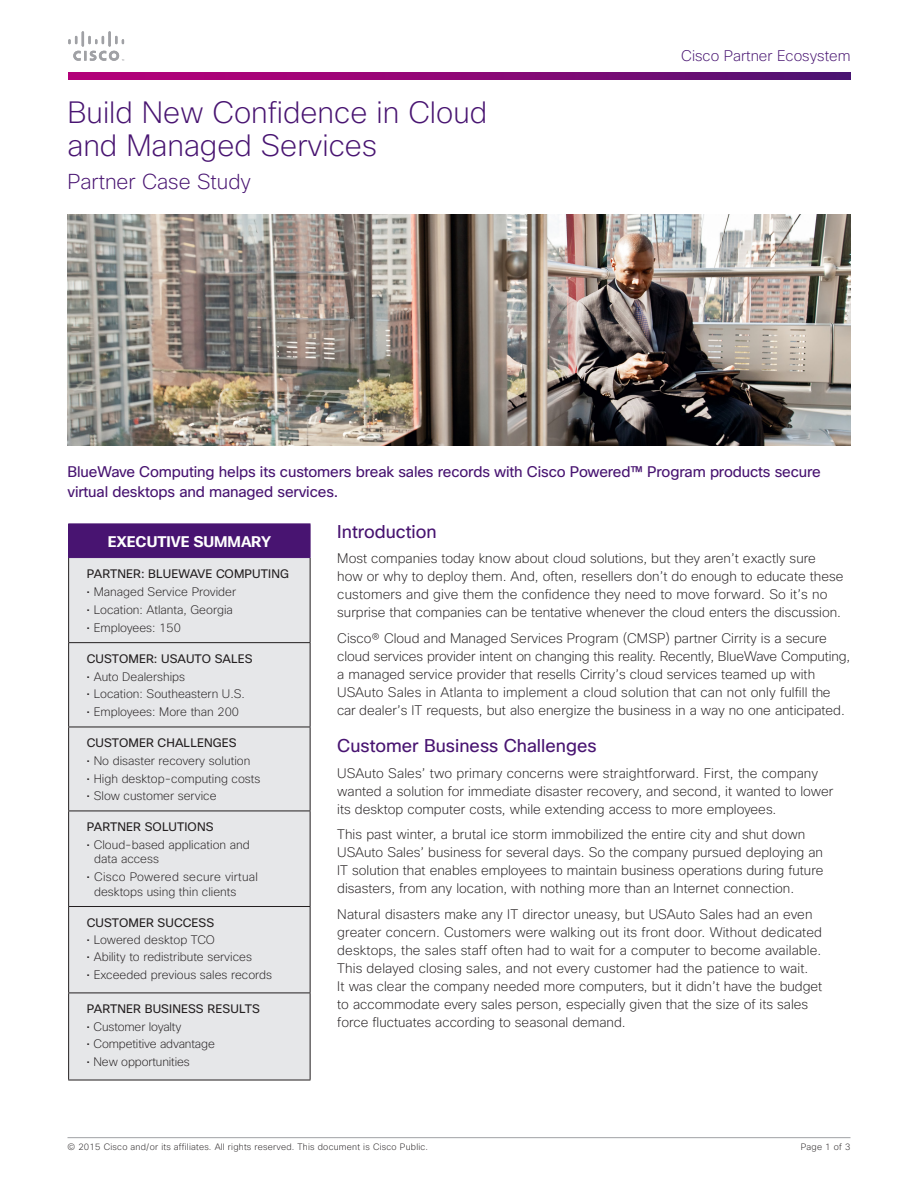
<style>
.page{position:relative;width:918px;height:1188px;background:#fff}
.page>*{position:absolute;margin:0;border:0;box-sizing:border-box;transform-origin:0 0}
.t1{font:200 30px/33px "Cisco Sans";color:#481471}
.t2{font:200 21px "Cisco Sans";color:#481471}
.t3{font:18px "Cisco Sans";color:#481471}
.t4{font:15px/19.5px "Cisco Sans";letter-spacing:-.01em;color:#481471}
.t5{font:200 15px "Cisco Sans";color:#481471}
.t6{font:700 15px "Cisco Sans";color:#fff}
.t7{font:200 13.5px/18px "Cisco Sans";color:#231f20}
.t8{font:200 12px/14.7px "Cisco Sans";color:#231f20}
.t9{font:12px "Cisco Sans";letter-spacing:.01em;color:#231f20}
.t10{font:200 9px "Cisco Sans";letter-spacing:.025em;color:#231f20}
</style>
<div class="page">
<svg style="left:68px;top:73px;width:782px;height:6px;background:#890875"></svg>
<svg style="left:68px;top:31px;width:56px;height:30px"></svg>
<hr style="left:68px;top:1137px;width:782px;height:1px;background:#a0a1a5">
<img style="left:68px;top:215px;width:782px;height:231px">
<div style="left:69px;top:524px;width:241px;height:34px;background:#481471"></div>
<div style="left:69px;top:558px;width:241px;height:522px;background:#e6e7e9"></div>
<hr style="left:68px;top:558px;width:1px;height:84px;background:#231f20">
<hr style="left:310px;top:558px;width:1px;height:84px;background:#231f20">
<hr style="left:68px;top:642px;width:242px;height:1px;background:#231f20">
<hr style="left:68px;top:643px;width:1px;height:84px;background:#231f20">
<hr style="left:310px;top:643px;width:1px;height:84px;background:#231f20">
<hr style="left:68px;top:727px;width:242px;height:1px;background:#231f20">
<hr style="left:68px;top:727px;width:1px;height:84px;background:#231f20">
<hr style="left:310px;top:727px;width:1px;height:84px;background:#231f20">
<hr style="left:68px;top:811px;width:242px;height:1px;background:#231f20">
<hr style="left:68px;top:811px;width:1px;height:95px;background:#231f20">
<hr style="left:310px;top:811px;width:1px;height:95px;background:#231f20">
<hr style="left:68px;top:906px;width:242px;height:1px;background:#231f20">
<hr style="left:68px;top:907px;width:1px;height:86px;background:#231f20">
<hr style="left:310px;top:907px;width:1px;height:86px;background:#231f20">
<hr style="left:68px;top:993px;width:242px;height:1px;background:#231f20">
<hr style="left:68px;top:993px;width:1px;height:87px;background:#231f20">
<hr style="left:310px;top:993px;width:1px;height:87px;background:#231f20">
<hr style="left:68px;top:1080px;width:242px;height:1px;background:#231f20">
<hr style="left:68px;top:524px;width:1px;height:33px;background:#481471">
<hr style="left:310px;top:524px;width:1px;height:33px;background:#481471">
<hr style="left:68px;top:557px;width:242px;height:1px;background:#481471">
<h1 class="t1" style="left:68px;top:97px;width:421px">Build New Confidence in Cloud and Managed Services</h1>
<h2 class="t2" style="left:68px;top:168px;width:185px">Partner Case Study</h2>
<p class="t5" style="left:681px;top:46px;width:171px">Cisco Partner Ecosystem</p>
<p class="t4" style="left:68px;top:463px;width:755px">BlueWave Computing helps its customers break sales records with Cisco Powered™ Program products secure virtual desktops and managed services.</p>
<p class="t6" style="left:108px;top:532px;width:165px">EXECUTIVE SUMMARY</p>
<p class="t9" style="left:87px;top:566px;width:204px">PARTNER: BLUEWAVE COMPUTING</p>
<p class="t8" style="left:87px;top:585px;width:151px">• Managed Service Provider</p>
<p class="t8" style="left:87px;top:603px;width:148px">• Location: Atlanta, Georgia</p>
<p class="t8" style="left:87px;top:621px;width:96px">• Employees: 150</p>
<p class="t9" style="left:87px;top:651px;width:167px">CUSTOMER: USAUTO SALES</p>
<p class="t8" style="left:87px;top:669px;width:100px">• Auto Dealerships</p>
<p class="t8" style="left:87px;top:687px;width:160px">• Location: Southeastern U.S.</p>
<p class="t8" style="left:87px;top:705px;width:154px">• Employees: More than 200</p>
<p class="t9" style="left:87px;top:735px;width:152px">CUSTOMER CHALLENGES</p>
<p class="t8" style="left:87px;top:754px;width:165px">• No disaster recovery solution</p>
<p class="t8" style="left:87px;top:771px;width:175px">• High desktop-computing costs</p>
<p class="t8" style="left:87px;top:789px;width:131px">• Slow customer service</p>
<p class="t9" style="left:87px;top:819px;width:128px">PARTNER SOLUTIONS</p>
<p class="t8" style="left:94px;top:838px;width:157px;text-indent:-8px">• Cloud-based application and data access</p>
<p class="t8" style="left:94px;top:870px;width:165px;text-indent:-8px">• Cisco Powered secure virtual desktops using thin clients</p>
<p class="t9" style="left:87px;top:915px;width:129px">CUSTOMER SUCCESS</p>
<p class="t8" style="left:87px;top:933px;width:130px">• Lowered desktop TCO</p>
<p class="t8" style="left:87px;top:950px;width:167px">• Ability to redistribute services</p>
<p class="t8" style="left:87px;top:967px;width:187px">• Exceeded previous sales records</p>
<p class="t9" style="left:87px;top:1001px;width:175px">PARTNER BUSINESS RESULTS</p>
<p class="t8" style="left:87px;top:1020px;width:96px">• Customer loyalty</p>
<p class="t8" style="left:87px;top:1037px;width:130px">• Competitive advantage</p>
<p class="t8" style="left:87px;top:1055px;width:105px">• New opportunities</p>
<h3 class="t3" style="left:337px;top:520px;width:101px">Introduction</h3>
<p class="t7" style="left:337px;top:550px;width:508px">Most companies today know about cloud solutions, but they aren’t exactly sure how or why to deploy them. And, often, resellers don’t do enough to educate these customers and give them the confidence they need to move forward. So it’s no surprise that companies can be tentative whenever the cloud enters the discussion.</p>
<p class="t7" style="left:337px;top:630px;width:515px">Cisco® Cloud and Managed Services Program (CMSP) partner Cirrity is a secure cloud services provider intent on changing this reality. Recently, BlueWave Computing, a managed service provider that resells Cirrity’s cloud services teamed up with USAuto Sales in Atlanta to implement a cloud solution that can not only fulfill the car dealer’s IT requests, but also energize the business in a way no one anticipated.</p>
<h3 class="t3" style="left:337px;top:734px;width:261px">Customer Business Challenges</h3>
<p class="t7" style="left:337px;top:765px;width:498px">USAuto Sales’ two primary concerns were straightforward. First, the company wanted a solution for immediate disaster recovery, and second, it wanted to lower its desktop computer costs, while extending access to more employees.</p>
<p class="t7" style="left:337px;top:826px;width:488px">This past winter, a brutal ice storm immobilized the entire city and shut down USAuto Sales’ business for several days. So the company pursued deploying an IT solution that enables employees to maintain business operations during future disasters, from any location, with nothing more than an Internet connection.</p>
<p class="t7" style="left:337px;top:906px;width:487px">Natural disasters make any IT director uneasy, but USAuto Sales had an even greater concern. Customers were walking out its front door. Without dedicated desktops, the sales staff often had to wait for a computer to become available.<br>This delayed closing sales, and not every customer had the patience to wait.<br>It was clear the company needed more computers, but it didn’t have the budget to accommodate every sales person, especially given that the size of its sales force fluctuates according to seasonal demand.</p>
<p class="t10" style="left:68px;top:1141px;width:362px">© 2015 Cisco and/or its affiliates. All rights reserved. This document is Cisco Public.</p>
<p class="t10" style="left:801px;top:1141px;width:51px">Page 1 of 3</p>
</div>
